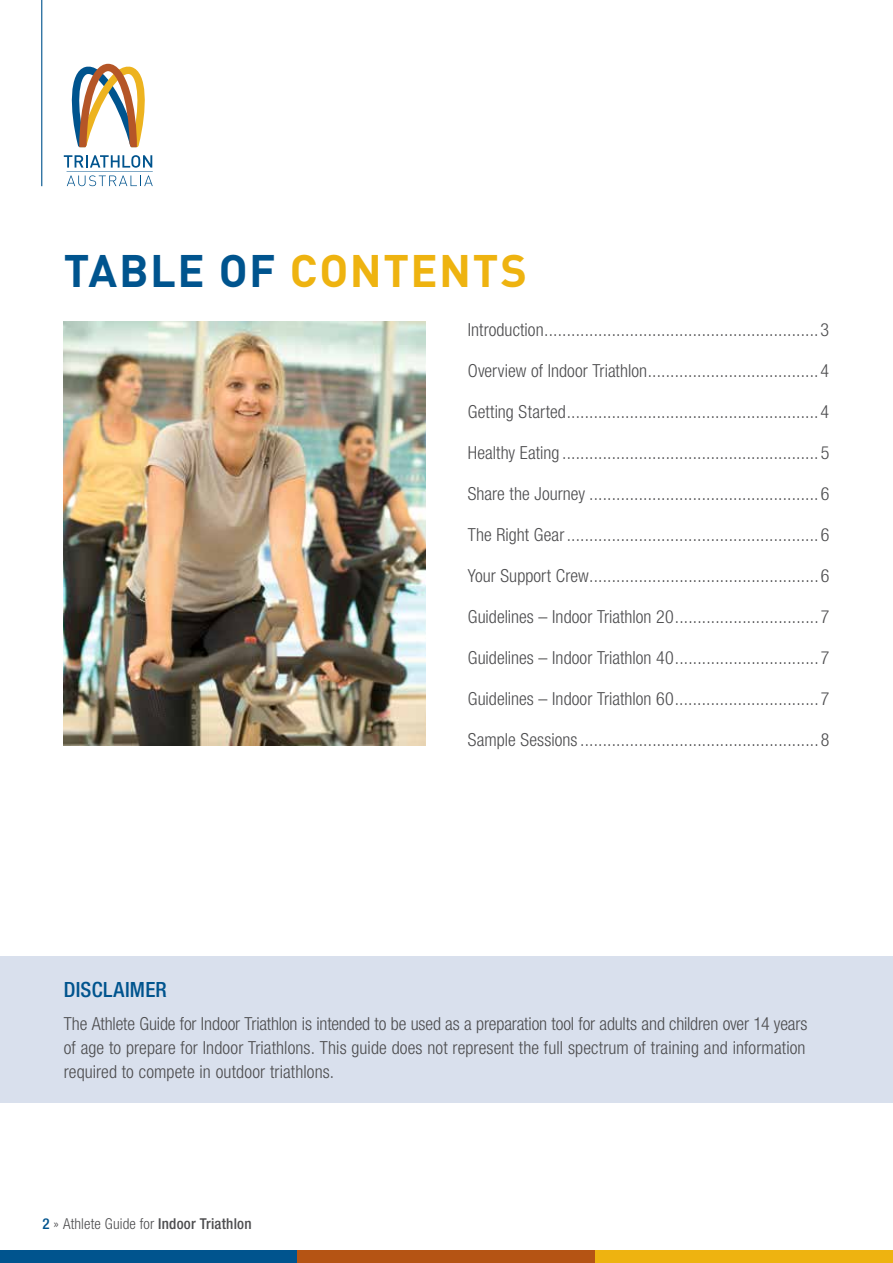
<style>
.page{position:relative;width:893px;height:1263px;background:#fff}
.page>*{position:absolute;margin:0;border:0;box-sizing:border-box;transform-origin:0 0}
.t1{font:700 45px "DIN";letter-spacing:.035em;color:#eeb310}
.t2{font:500 condensed 21px "Helvetica Neue";letter-spacing:.01em;color:#00548e}
.t3{font:300 condensed 18px/24px "Helvetica Neue";letter-spacing:.005em;color:#4d4d4f;text-align:justify}
.t4{font:300 condensed 15px "Helvetica Neue";letter-spacing:.01em;color:#4d4d4f}
.s1{color:#00548e}
.s2{font-weight:500;color:#00538d}
.s3{font-weight:500}
</style>
<div class="page">
<div style="left:0;top:1250px;width:298px;height:13px;background:#00548e"></div>
<div style="left:298px;top:1250px;width:297px;height:13px;background:#b55414"></div>
<svg style="left:71px;top:64px;width:74px;height:83px"></svg>
<svg style="left:64px;top:155px;width:89px;height:31px"></svg>
<hr style="left:41px;top:0;width:1px;height:186px;background:#00548e">
<div style="left:0;top:956px;width:893px;height:147px;background:#d9e0ed"></div>
<img style="left:64px;top:321px;width:361px;height:425px">
<div style="left:595px;top:1250px;width:298px;height:13px;background:#eeb310"></div>
<h1 class="t1" style="left:64px;top:242px;width:465px"><span class="s1">TABLE OF</span> CONTENTS</h1>
<p class="t3" style="left:468px;top:317px;width:363px">Introduction.............................................................3</p>
<p class="t3" style="left:468px;top:358px;width:363px">Overview of Indoor Triathlon......................................4</p>
<p class="t3" style="left:468px;top:399px;width:363px">Getting Started........................................................4</p>
<p class="t3" style="left:468px;top:440px;width:363px">Healthy Eating .........................................................5</p>
<p class="t3" style="left:468px;top:481px;width:363px">Share the Journey ...................................................6</p>
<p class="t3" style="left:468px;top:522px;width:363px">The Right Gear........................................................6</p>
<p class="t3" style="left:468px;top:563px;width:363px">Your Support Crew...................................................6</p>
<p class="t3" style="left:468px;top:604px;width:363px">Guidelines – Indoor Triathlon 20................................7</p>
<p class="t3" style="left:468px;top:645px;width:363px">Guidelines – Indoor Triathlon 40................................7</p>
<p class="t3" style="left:468px;top:686px;width:363px">Guidelines – Indoor Triathlon 60................................7</p>
<p class="t3" style="left:468px;top:727px;width:363px">Sample Sessions.....................................................8</p>
<p class="t2" style="left:64px;top:977px;width:105px">DISCLAIMER</p>
<p class="t3" style="left:64px;top:1011px;width:745px">The Athlete Guide for Indoor Triathlon is intended to be used as a preparation tool for adults and children over 14 years of age to prepare for Indoor Triathlons. This guide does not represent the full spectrum of training and information required to compete in outdoor triathlons.</p>
<p class="t4" style="left:43px;top:1215px;width:211px"><span class="s2">2</span> » Athlete Guide for <span class="s3">Indoor Triathlon</span></p>
</div>
